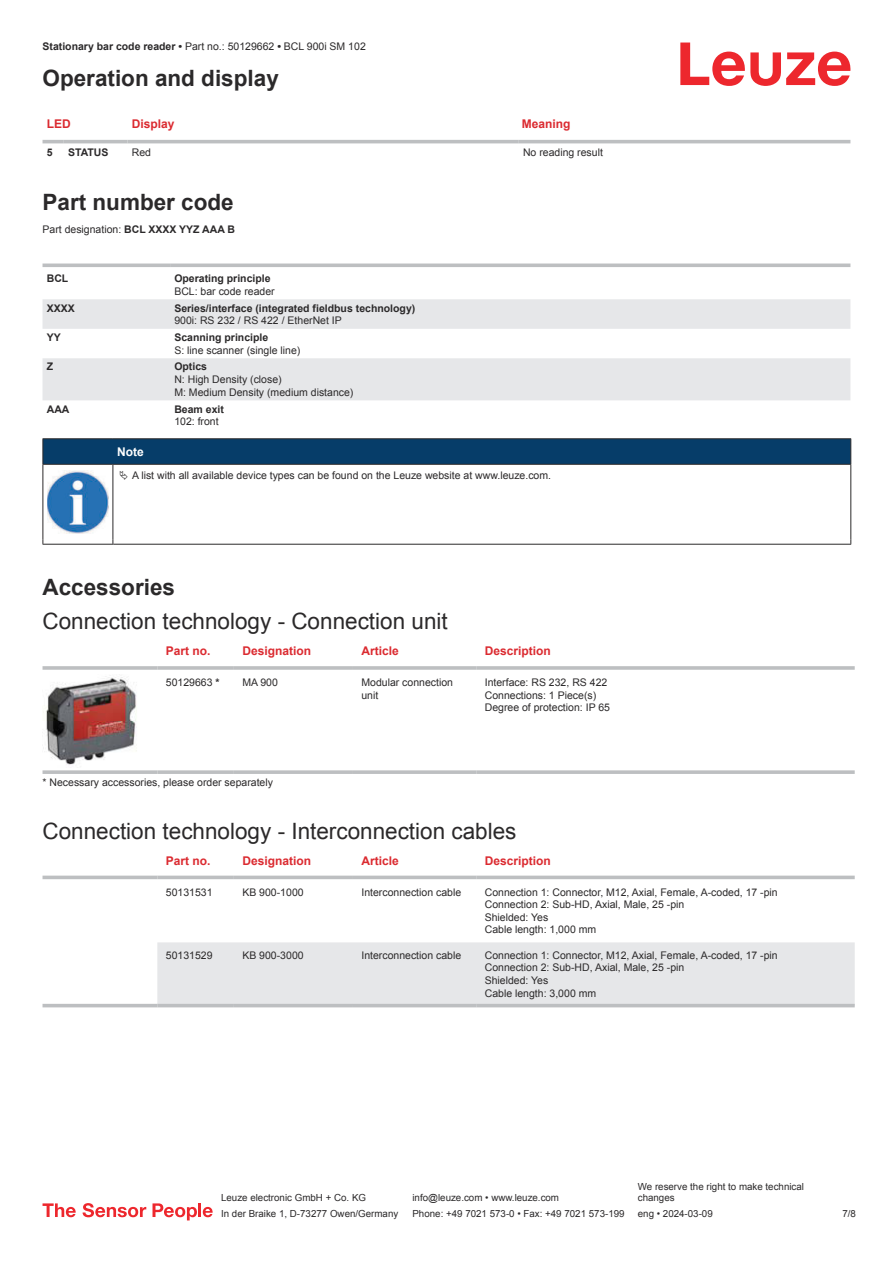
<style>
.page{position:relative;width:893px;height:1263px;background:#fff}
.page>*{position:absolute;margin:0;border:0;box-sizing:border-box;transform-origin:0 0}
.t1{font:22.5px "Arial";color:#2b292a}
.t2{font:700 22.5px "Arial";color:#2b292a}
.t3{font:700 12px "Arial";color:#db2a30}
.t4{font:700 12px "Arial";color:#fff}
.t5{font:10.5px/12.6px "Arial";color:#2b292a}
.t6{font:700 10.5px "Arial";color:#2b292a}
.t7{font:9.75px/11.7px "Arial";color:#2b292a}
.s1{font-weight:700}
</style>
<div class="page">
<svg style="left:680px;top:43px;width:170px;height:43px"></svg>
<svg style="left:43px;top:143px;width:807px;height:1px"></svg>
<hr style="left:43px;top:140px;width:21px;height:3px;background:#bdbfc1">
<hr style="left:64px;top:140px;width:64px;height:3px;background:#bdbfc1">
<hr style="left:128px;top:140px;width:391px;height:3px;background:#bdbfc1">
<hr style="left:519px;top:140px;width:331px;height:3px;background:#bdbfc1">
<svg style="left:43px;top:299px;width:807px;height:101px;fill:#e6e7e9"></svg>
<svg style="left:43px;top:263px;width:127px;height:4px"></svg>
<svg style="left:170px;top:263px;width:680px;height:4px;background:#c5c7c9"></svg>
<hr style="left:43px;top:666px;width:114px;height:4px;background:#bdbfc1">
<hr style="left:157px;top:666px;width:77px;height:4px;background:#c8cacb">
<hr style="left:234px;top:666px;width:119px;height:4px;background:#c3c5c6">
<hr style="left:353px;top:666px;width:123px;height:4px;background:#bdbfc1">
<hr style="left:476px;top:666px;width:379px;height:4px;background:#c8cacb">
<svg style="left:43px;top:770px;width:114px;height:4px"></svg>
<svg style="left:157px;top:770px;width:77px;height:4px"></svg>
<svg style="left:234px;top:770px;width:119px;height:4px"></svg>
<svg style="left:353px;top:770px;width:123px;height:4px"></svg>
<svg style="left:476px;top:770px;width:379px;height:4px;background:#c3c5c7"></svg>
<img style="left:43px;top:676px;width:94px;height:89px">
<svg style="left:43px;top:875px;width:812px;height:133px"></svg>
<div style="left:157px;top:942px;width:698px;height:62px;background:#e6e7e9"></div>
<hr style="left:43px;top:876px;width:114px;height:3px;background:#bdbfc1">
<hr style="left:157px;top:876px;width:77px;height:3px;background:#bdbfc1">
<hr style="left:234px;top:876px;width:119px;height:3px;background:#bdbfc1">
<hr style="left:353px;top:876px;width:123px;height:3px;background:#bdbfc1">
<hr style="left:476px;top:876px;width:379px;height:3px;background:#bdbfc1">
<hr style="left:43px;top:1004px;width:114px;height:3px;background:#bdbfc1">
<hr style="left:157px;top:1004px;width:77px;height:3px;background:#bdbfc1">
<hr style="left:234px;top:1004px;width:119px;height:3px;background:#bdbfc1">
<hr style="left:353px;top:1004px;width:123px;height:3px;background:#bdbfc1">
<hr style="left:476px;top:1004px;width:379px;height:3px;background:#bdbfc1">
<svg style="left:43px;top:1203px;width:33px;height:14px"></svg>
<svg style="left:83px;top:1203px;width:63px;height:14px"></svg>
<svg style="left:153px;top:1203px;width:44px;height:17px"></svg>
<hr style="left:198px;top:1203px;width:3px;height:14px;background:#ed272d">
<svg style="left:203px;top:1207px;width:10px;height:10px"></svg>
<svg style="left:44px;top:465px;width:806px;height:79px"></svg>
<hr style="left:43px;top:438px;width:70px;height:1px;background:#2b292a">
<hr style="left:43px;top:464px;width:70px;height:1px;background:#2b292a">
<hr style="left:113px;top:438px;width:738px;height:1px;background:#2b292a">
<svg style="left:43px;top:439px;width:808px;height:25px;background:#063c67"></svg>
<hr style="left:113px;top:464px;width:738px;height:1px;background:#2b292a">
<hr style="left:43px;top:465px;width:1px;height:75px;background:#2b292a">
<hr style="left:113px;top:465px;width:1px;height:75px;background:#2b292a">
<hr style="left:850px;top:465px;width:1px;height:75px;background:#2b292a">
<hr style="left:43px;top:544px;width:70px;height:1px;background:#2b292a">
<hr style="left:113px;top:544px;width:738px;height:1px;background:#2b292a">
<img style="left:47px;top:471px;width:61px;height:62px">
<div style="left:115px;top:465px;width:734px;height:20px;background:#fff"></div>
<p class="t5" style="left:43px;top:41px;width:325px"><span class="s1">Stationary bar code reader •</span> Part no.: 50129662 <span class="s1">•</span> BCL 900i SM 102</p>
<h1 class="t2" style="left:43px;top:70px;width:238px">Operation and display</h1>
<p class="t3" style="left:47px;top:119px;width:25px">LED</p>
<p class="t3" style="left:132px;top:119px;width:44px">Display</p>
<p class="t3" style="left:522px;top:119px;width:50px">Meaning</p>
<p class="t6" style="left:47px;top:148px;width:7px">5</p>
<p class="t6" style="left:68px;top:148px;width:42px">STATUS</p>
<p class="t5" style="left:132px;top:147px;width:21px">Red</p>
<p class="t5" style="left:523px;top:147px;width:81px">No reading result</p>
<h1 class="t2" style="left:43px;top:194px;width:193px">Part number code</h1>
<p class="t5" style="left:43px;top:224px;width:194px">Part designation: <span class="s1">BCL XXXX YYZ AAA B</span></p>
<p class="t6" style="left:47px;top:274px;width:23px">BCL</p>
<p class="t6" style="left:174px;top:274px;width:98px">Operating principle</p>
<p class="t5" style="left:174px;top:286px;width:102px">BCL: bar code reader</p>
<p class="t6" style="left:47px;top:304px;width:30px">XXXX</p>
<p class="t6" style="left:174px;top:304px;width:242px">Series/interface (integrated fieldbus technology)</p>
<p class="t5" style="left:174px;top:315px;width:169px">900i: RS 232 / RS 422 / EtherNet IP</p>
<p class="t6" style="left:47px;top:333px;width:16px">YY</p>
<p class="t6" style="left:174px;top:333px;width:95px">Scanning principle</p>
<p class="t5" style="left:174px;top:345px;width:128px">S: line scanner (single line)</p>
<p class="t6" style="left:47px;top:363px;width:8px">Z</p>
<p class="t6" style="left:174px;top:363px;width:34px">Optics</p>
<p class="t5" style="left:174px;top:374px;width:181px">N: High Density (close)<br>M: Medium Density (medium distance)</p>
<p class="t6" style="left:47px;top:405px;width:24px">AAA</p>
<p class="t6" style="left:174px;top:405px;width:51px">Beam exit</p>
<p class="t5" style="left:174px;top:416px;width:46px">102: front</p>
<p class="t4" style="left:117px;top:447px;width:28px">Note</p>
<p class="t5" style="left:132px;top:470px;width:421px">A list with all available device types can be found on the Leuze website at www.leuze.com.</p>
<h1 class="t2" style="left:43px;top:579px;width:134px">Accessories</h1>
<h1 class="t1" style="left:43px;top:613px;width:407px">Connection technology - Connection unit</h1>
<p class="t3" style="left:166px;top:647px;width:46px">Part no.</p>
<p class="t3" style="left:242px;top:647px;width:70px">Designation</p>
<p class="t3" style="left:361px;top:647px;width:39px">Article</p>
<p class="t3" style="left:485px;top:647px;width:68px">Description</p>
<p class="t5" style="left:166px;top:677px;width:55px">50129663 <span class="s1">*</span></p>
<p class="t5" style="left:242px;top:677px;width:37px">MA 900</p>
<p class="t5" style="left:361px;top:677px;width:93px">Modular connection unit</p>
<p class="t5" style="left:485px;top:677px;width:127px">Interface: RS 232, RS 422<br>Connections: 1 Piece(s)<br>Degree of protection: IP 65</p>
<p class="t5" style="left:43px;top:777px;width:232px">* Necessary accessories, please order separately</p>
<h1 class="t1" style="left:43px;top:822px;width:475px">Connection technology - Interconnection cables</h1>
<p class="t3" style="left:166px;top:856px;width:46px">Part no.</p>
<p class="t3" style="left:242px;top:856px;width:70px">Designation</p>
<p class="t3" style="left:361px;top:856px;width:39px">Article</p>
<p class="t3" style="left:485px;top:856px;width:68px">Description</p>
<p class="t5" style="left:166px;top:887px;width:48px">50131531</p>
<p class="t5" style="left:242px;top:887px;width:63px">KB 900-1000</p>
<p class="t5" style="left:361px;top:887px;width:101px">Interconnection cable</p>
<p class="t5" style="left:485px;top:887px;width:294px">Connection 1: Connector, M12, Axial, Female, A-coded, 17 -pin Connection 2: Sub-HD, Axial, Male, 25 -pin<br>Shielded: Yes<br>Cable length: 1,000 mm</p>
<p class="t5" style="left:166px;top:950px;width:48px">50131529</p>
<p class="t5" style="left:242px;top:950px;width:63px">KB 900-3000</p>
<p class="t5" style="left:361px;top:950px;width:101px">Interconnection cable</p>
<p class="t5" style="left:485px;top:950px;width:294px">Connection 1: Connector, M12, Axial, Female, A-coded, 17 -pin Connection 2: Sub-HD, Axial, Male, 25 -pin<br>Shielded: Yes<br>Cable length: 3,000 mm</p>
<p class="t7" style="left:221px;top:1193px;width:146px">Leuze electronic GmbH + Co. KG</p>
<p class="t7" style="left:412px;top:1193px;width:148px">info@leuze.com • www.leuze.com</p>
<p class="t7" style="left:638px;top:1181px;width:168px">We reserve the right to make technical changes</p>
<p class="t7" style="left:221px;top:1209px;width:179px">In der Braike 1, D-73277 Owen/Germany</p>
<p class="t7" style="left:412px;top:1209px;width:214px">Phone: +49 7021 573-0 • Fax: +49 7021 573-199</p>
<p class="t7" style="left:638px;top:1209px;width:76px">eng • 2024-03-09</p>
<p class="t7" style="left:842px;top:1209px;width:15px">7 /8</p>
</div>
